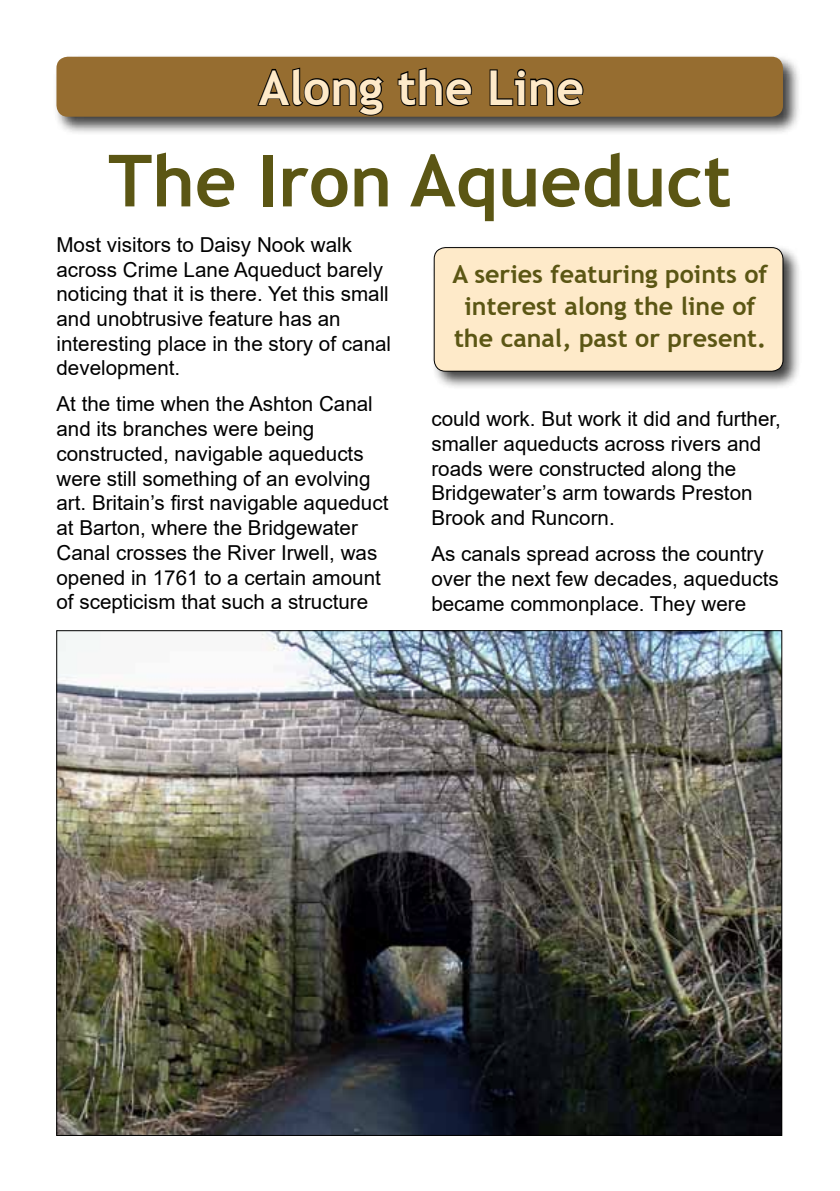
<style>
.page{position:relative;width:840px;height:1191px;background:#fff}
.page>*{position:absolute;margin:0;border:0;box-sizing:border-box;transform-origin:0 0}
.t1{font:700 72px "Trebuchet MS";color:#5b5614}
.t2{font:700 48px "Trebuchet MS";color:#feeac9}
.t3{font:700 25px/32px "Trebuchet MS";color:#5b5614;text-align:center}
.t4{font:20.6px/24.8px "Arial";color:#000}
</style>
<div class="page">
<div style="left:430px;top:244px;width:371px;height:146px;background:#000;opacity:.75"></div>
<div style="left:434px;top:248px;width:348px;height:123px;background:#feeac9;border-radius:11px"></div>
<div style="left:433px;top:247px;width:349px;height:124px;border:1px solid #000;border-radius:11px"></div>
<div style="left:53px;top:54px;width:748px;height:82px;background:#000;opacity:.75"></div>
<div style="left:56px;top:57px;width:726px;height:60px;background:#966d30;border-radius:11px"></div>
<svg style="left:256px;top:67px;width:129px;height:50px"></svg>
<svg style="left:397px;top:67px;width:76px;height:40px"></svg>
<svg style="left:489px;top:68px;width:95px;height:39px"></svg>
<img style="left:58px;top:632px;width:721px;height:501px">
<h2 class="t2" style="left:258px;top:58px;width:326px">Along the Line</h2>
<h1 class="t1" style="left:108px;top:136px;width:624px">The Iron Aqueduct</h1>
<p class="t4" style="left:56px;top:232px;width:336px">Most visitors to Daisy Nook walk across Crime Lane Aqueduct barely noticing that it is there. Yet this small and unobtrusive feature has an interesting place in the story of canal development.</p>
<p class="t4" style="left:56px;top:392px;width:333px">At the time when the Ashton Canal and its branches were being constructed, navigable aqueducts were still something of an evolving art. Britain’s first navigable aqueduct at Barton, where the Bridgewater Canal crosses the River Irwell, was opened in 1761 to a certain amount of scepticism that such a structure</p>
<p class="t3" style="left:452px;top:258px;width:317px">A series featuring points of interest along the line of the canal, past or present.</p>
<p class="t4" style="left:431px;top:406px;width:351px">could work. But work it did and further, smaller aqueducts across rivers and roads were constructed along the<br>Bridgewater’s arm towards Preston<br>Brook and Runcorn.</p>
<p class="t4" style="left:431px;top:541px;width:348px">As canals spread across the country over the next few decades, aqueducts became commonplace. They were</p>
</div>
